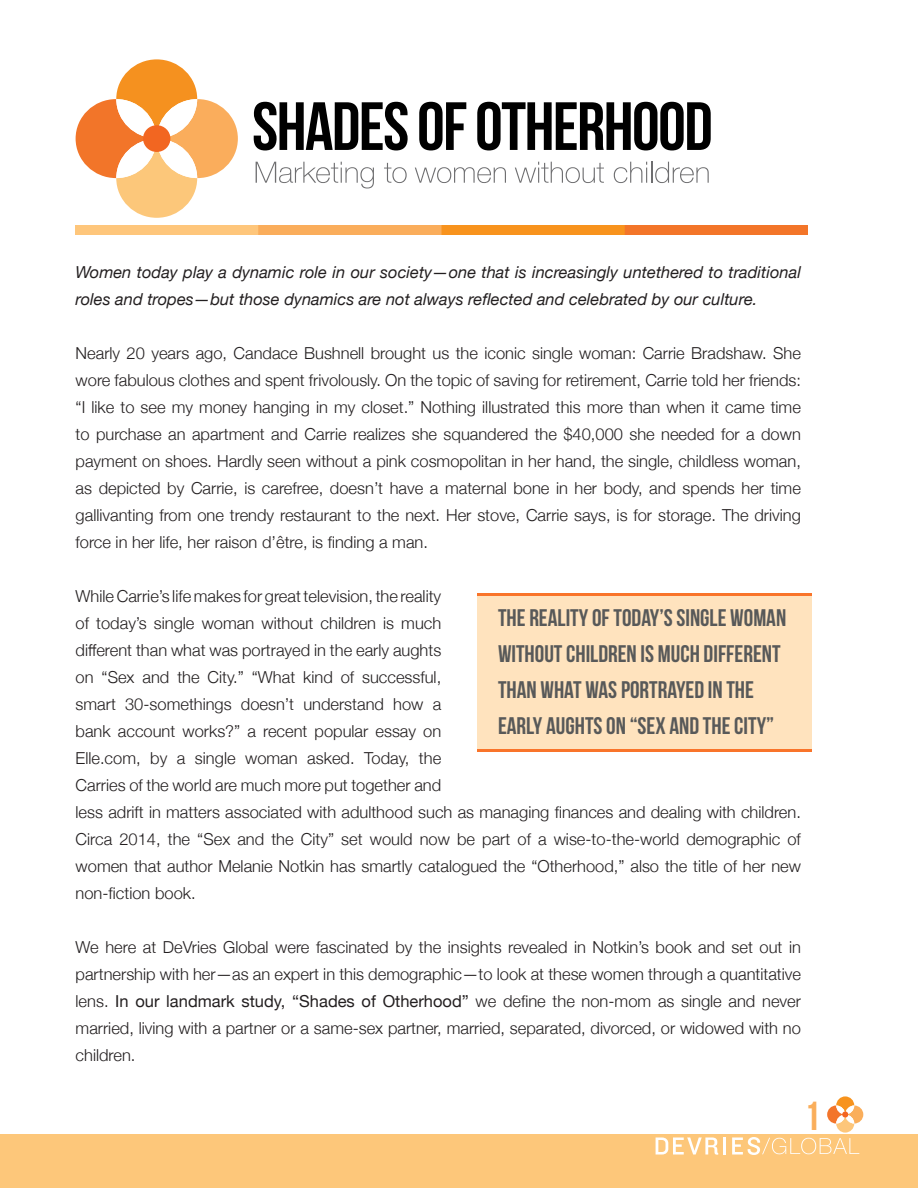
<style>
.page{position:relative;width:918px;height:1188px;background:#fff}
.page>*{position:absolute;margin:0;border:0;box-sizing:border-box;transform-origin:0 0}
.t1{font:40.5px "Bebas Neue";color:#faae5b}
.t2{font:24px/36px "Bebas Neue";color:#585959}
.t3{font:300 16.5px/27px "Helvetica Neue";color:#231f20;text-align:justify}
.t4{font:italic 16.5px/27px "Helvetica Neue";color:#231f20}
.s1{font-weight:400}
</style>
<div class="page">
<div style="left:0;top:1134px;width:918px;height:54px;background:#fdc77a"></div>
<svg style="left:656px;top:1137px;width:62px;height:18px"></svg>
<hr style="left:723px;top:1137px;width:3px;height:18px;background:#fff">
<svg style="left:732px;top:1096px;width:131px;height:59px"></svg>
<div style="left:842px;top:1111px;width:6px;height:7px;background:#f36421;border-radius:50%"></div>
<img style="left:76px;top:225px;width:732px;height:10px">
<div style="left:477px;top:594px;width:335px;height:158px;background:#ffe3be"></div>
<hr style="left:477px;top:750px;width:335px;height:2px;background:#f9742a">
<hr style="left:477px;top:594px;width:335px;height:2px;background:#f9742a">
<svg style="left:76px;top:59px;width:162px;height:159px"></svg>
<div style="left:143px;top:125px;width:27px;height:27px;background:#f26621;border-radius:50%"></div>
<svg style="left:254px;top:102px;width:154px;height:48px"></svg>
<svg style="left:419px;top:102px;width:47px;height:48px"></svg>
<svg style="left:477px;top:102px;width:234px;height:48px"></svg>
<svg style="left:256px;top:162px;width:118px;height:26px"></svg>
<svg style="left:384px;top:163px;width:23px;height:20px"></svg>
<svg style="left:415px;top:167px;width:91px;height:16px"></svg>
<svg style="left:515px;top:162px;width:89px;height:21px"></svg>
<svg style="left:614px;top:162px;width:95px;height:21px"></svg>
<p class="t4" style="left:76px;top:259px;width:727px">Women today play a dynamic role in our society—one that is increasingly untethered to traditional roles and tropes—but those dynamics are not always reflected and celebrated by our culture.</p>
<p class="t3" style="left:76px;top:339px;width:727px">Nearly 20 years ago, Candace Bushnell brought us the iconic single woman: Carrie Bradshaw. She wore fabulous clothes and spent frivolously. On the topic of saving for retirement, Carrie told her friends: “I like to see my money hanging in my closet.” Nothing illustrated this more than when it came time to purchase an apartment and Carrie realizes she squandered the $40,000 she needed for a down payment on shoes. Hardly seen without a pink cosmopolitan in her hand, the single, childless woman, as depicted by Carrie, is carefree, doesn’t have a maternal bone in her body, and spends her time gallivanting from one trendy restaurant to the next. Her stove, Carrie says, is for storage. The driving force in her life, her raison d’être, is finding a man.</p>
<p class="t3" style="left:76px;top:582px;width:727px;text-align:left">While Carrie’s life makes for great television, the reality<br>of today’s single woman without children is much<br>different than what was portrayed in the early aughts<br>on “Sex and the City.” “What kind of successful,<br>smart 30-somethings doesn’t understand how a<br>bank account works?” a recent popular essay on<br>Elle.com, by a single woman asked. Today, the<br>Carries of the world are much more put together and<br>less adrift in matters associated with adulthood such as managing finances and dealing with children.<br>Circa 2014, the “Sex and the City” set would now be part of a wise-to-the-world demographic of women that author Melanie Notkin has smartly catalogued the “Otherhood,” also the title of her new non-fiction book.</p>
<p class="t2" style="left:498px;top:600px;width:290px">THE REALITY OF TODAY’S SINGLE WOMAN<br>WITHOUT CHILDREN IS MUCH DIFFERENT<br>THAN WHAT WAS PORTRAYED IN THE</p>
<p class="t2" style="left:498px;top:708px;width:278px">EARLY AUGHTS ON “SEX AND THE CITY”</p>
<p class="t3" style="left:76px;top:933px;width:727px">We here at DeVries Global were fascinated by the insights revealed in Notkin’s book and set out in partnership with her—as an expert in this demographic—to look at these women through a quantitative lens. <span class="s1">In our landmark study, “Shades of Otherhood”</span> we define the non-mom as single and never married, living with a partner or a same-sex partner, married, separated, divorced, or widowed with no children.</p>
<p class="t1" style="left:804px;top:1093px;width:18px">1</p>
</div>
